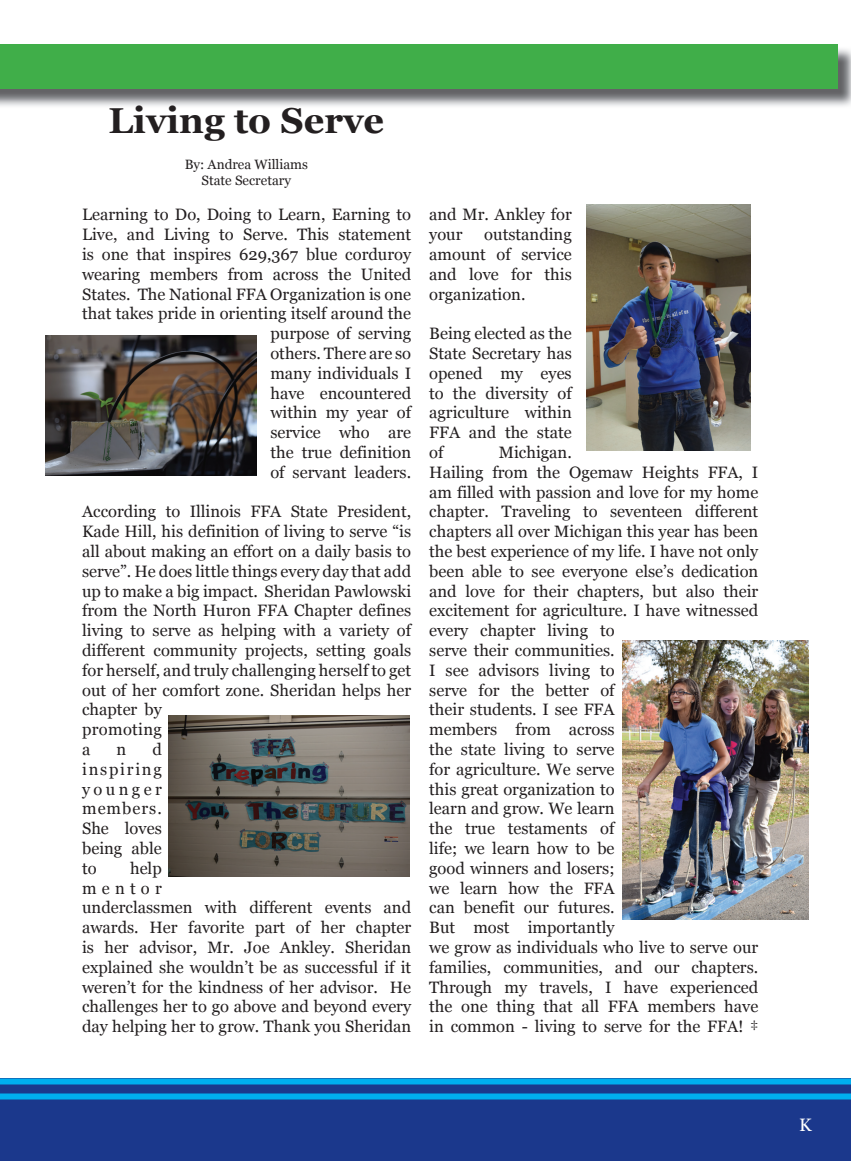
<style>
.page{position:relative;width:851px;height:1161px;background:#fff}
.page>*{position:absolute;margin:0;border:0;box-sizing:border-box;transform-origin:0 0}
.t1{font:700 36px "Georgia";color:#231f20}
.t2{font:18px "Georgia";color:#fff}
.t3{font:16.5px/19.8px "Georgia";color:#231f20}
.t4{font:13.5px/16.2px "Georgia";color:#231f20;text-align:center}
</style>
<div class="page">
<div style="left:0;top:1078px;width:850px;height:83px;background:#1b388c"></div>
<div style="left:0;top:1078px;width:850px;height:6px;background:#00aeef"></div>
<div style="left:0;top:1094px;width:850px;height:6px;background:#00aeef"></div>
<img style="left:46px;top:336px;width:210px;height:140px">
<img style="left:586px;top:204px;width:164px;height:247px">
<img style="left:0;top:47px;width:850px;height:59px">
<div style="left:0;top:45px;width:837px;height:44px;background:#40ae49"></div>
<img style="left:168px;top:716px;width:242px;height:160px">
<img style="left:623px;top:640px;width:185px;height:279px">
<h1 class="t1" style="left:109px;top:97px;width:277px">Living to Serve</h1>
<p class="t4" style="left:185px;top:157px;width:125px">By: Andrea Williams<br>State Secretary</p>
<p class="t3" style="left:82px;top:205px;width:330px;text-align:right">Learning to Do, Doing to Learn, Earning to<br>Live, and Living to Serve. This statement is one that inspires 629,367 blue corduroy wearing members from across the United<br>States. The National FFA Organization is one that takes pride in orienting itself around the purpose of serving<br>others. There are so<br>many individuals I<br>have encountered<br>within my year of<br>service who are<br>the true definition<br>of servant leaders.</p>
<p class="t3" style="left:82px;top:502px;width:330px">According to Illinois FFA State President, Kade Hill, his definition of living to serve “is all about making an effort on a daily basis to serve”. He does little things every day that add up to make a big impact. Sheridan Pawlowski from the North Huron FFA Chapter defines living to serve as helping with a variety of different community projects, setting goals for herself, and truly challenging herself to get out of her comfort zone. Sheridan helps her chapter by<br>promoting<br>a</p>
<p class="t3" style="left:82px;top:740px;width:81px;text-align:justify;text-indent:70px">d inspiring younger members.<br>She loves being able to</p>
<p class="t3" style="left:116px;top:740px;width:11px">n</p>
<p class="t3" style="left:82px;top:859px;width:330px;text-indent:48px">help<br>mentor<br>underclassmen with different events and awards. Her favorite part of her chapter is her advisor, Mr. Joe Ankley. Sheridan explained she wouldn’t be as successful if it weren’t for the kindness of her advisor. He challenges her to go above and beyond every day helping her to grow. Thank you Sheridan</p>
<p class="t3" style="left:429px;top:205px;width:144px">and Mr. Ankley for your</p>
<p class="t3" style="left:429px;top:225px;width:144px;text-align:justify;text-indent:55px">outstanding amount of service and love for this organization.</p>
<p class="t3" style="left:429px;top:324px;width:144px;text-align:justify">Being elected as the State Secretary has opened my eyes to the diversity of agriculture within FFA and the state of</p>
<p class="t3" style="left:429px;top:443px;width:330px;text-indent:70px">Michigan.<br>Hailing from the Ogemaw Heights FFA, I am filled with passion and love for my home chapter. Traveling to seventeen different chapters all over Michigan this year has been the best experience of my life. I have not only been able to see everyone else’s dedication and love for their chapters, but also their excitement for agriculture. I have witnessed every chapter living to<br>serve their communities.<br>I see advisors living to<br>serve for the better of<br>their students. I see FFA<br>members from across<br>the state living to serve<br>for agriculture. We serve<br>this great organization to<br>learn and grow. We learn<br>the true testaments of<br>life; we learn how to be<br>good winners and losers;<br>we learn how the FFA<br>can benefit our futures.<br>But most importantly<br>we grow as individuals who live to serve our families, communities, and our chapters.<br>Through my travels, I have experienced the one thing that all FFA members have in common - living to serve for the FFA! ‡</p>
<p class="t2" style="left:799px;top:1114px;width:14px">K</p>
</div>
